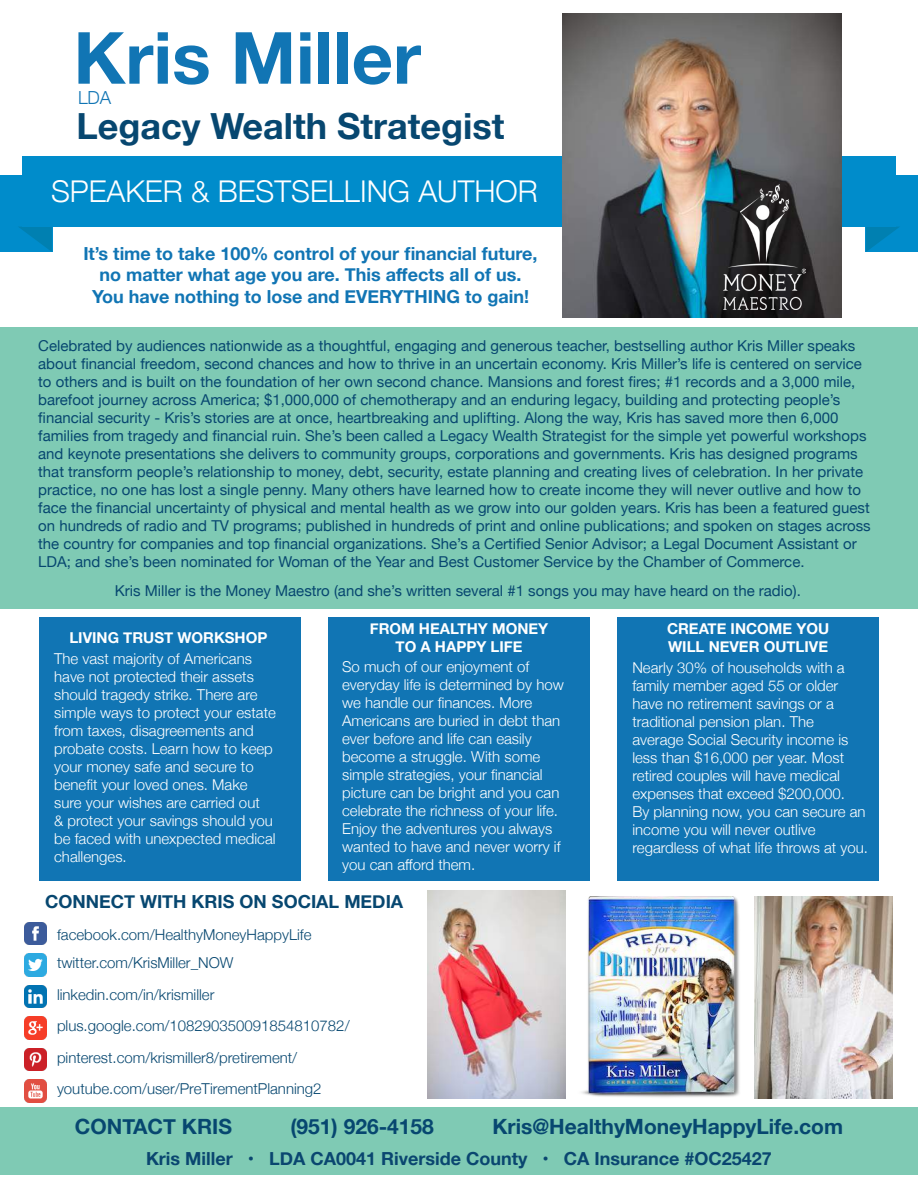
<style>
.page{position:relative;width:918px;height:1188px;background:#fff}
.page>*{position:absolute;margin:0;border:0;box-sizing:border-box;transform-origin:0 0}
.t1{font:700 72px "Helvetica Neue";color:#1175b4}
.t2{font:700 36px "Helvetica Neue";color:#074770}
.t3{font:300 30px "Helvetica Neue";color:#fff}
.t4{font:700 21px "Helvetica Neue";color:#074770}
.t5{font:700 18px/21.6px "Helvetica Neue";color:#1175b4;text-align:center}
.t6{font:700 18px "Helvetica Neue";color:#0a4670}
.t7{font:700 18px "Helvetica Neue";color:#074770}
.t8{font:300 18px "Helvetica Neue";color:#1175b4}
.t9{font:15px/18px "Helvetica Neue";color:#074770}
.t10{font:300 15px/18px "Helvetica Neue";color:#fff}
.t11{font:300 15px/31.5px "Helvetica Neue";color:#074770}
.t12{font:700 15px/18px "Helvetica Neue";color:#fff;text-align:center}
</style>
<div class="page">
<div style="left:866px;top:175px;width:52px;height:77px;background:#008ccb"></div>
<svg style="left:866px;top:227px;width:33px;height:25px"></svg>
<div style="left:0;top:175px;width:52px;height:77px;background:#008ccb"></div>
<svg style="left:19px;top:227px;width:33px;height:25px"></svg>
<div style="left:22px;top:157px;width:874px;height:70px;background:#008ccb"></div>
<img style="left:562px;top:14px;width:279px;height:304px">
<img style="left:723px;top:185px;width:83px;height:124px">
<div style="left:0;top:328px;width:918px;height:281px;background:#7fcab4"></div>
<img style="left:428px;top:891px;width:138px;height:207px">
<img style="left:754px;top:897px;width:139px;height:201px">
<img style="left:581px;top:897px;width:159px;height:201px">
<img style="left:24px;top:922px;width:22px;height:23px">
<img style="left:24px;top:954px;width:22px;height:22px">
<img style="left:24px;top:985px;width:22px;height:23px">
<img style="left:24px;top:1017px;width:22px;height:22px">
<img style="left:24px;top:1048px;width:22px;height:23px">
<img style="left:24px;top:1080px;width:22px;height:22px">
<div style="left:39px;top:617px;width:262px;height:264px;background:#1175b4"></div>
<div style="left:328px;top:617px;width:262px;height:264px;background:#1175b4"></div>
<div style="left:617px;top:617px;width:262px;height:264px;background:#1175b4"></div>
<div style="left:0;top:1107px;width:918px;height:67px;background:#7fcab4"></div>
<h1 class="t1" style="left:74px;top:2px;width:349px">Kris Miller</h1>
<p class="t8" style="left:78px;top:83px;width:35px">LDA</p>
<h2 class="t2" style="left:76px;top:98px;width:429px">Legacy Wealth Strategist</h2>
<h3 class="t3" style="left:51px;top:167px;width:488px">SPEAKER &amp; BESTSELLING AUTHOR</h3>
<p class="t5" style="left:83px;top:243px;width:456px">It’s time to take 100% control of your financial future, no matter what age you are. This affects all of us.<br>You have nothing to lose and EVERYTHING to gain!</p>
<p class="t9" style="left:38px;top:338px;width:834px">Celebrated by audiences nationwide as a thoughtful, engaging and generous teacher, bestselling author Kris Miller speaks about financial freedom, second chances and how to thrive in an uncertain economy. Kris Miller’s life is centered on service to others and is built on the foundation of her own second chance. Mansions and forest fires; #1 records and a 3,000 mile, barefoot journey across America; $1,000,000 of chemotherapy and an enduring legacy, building and protecting people’s financial security - Kris’s stories are at once, heartbreaking and uplifting. Along the way, Kris has saved more then 6,000 families from tragedy and financial ruin. She’s been called a Legacy Wealth Strategist for the simple yet powerful workshops and keynote presentations she delivers to community groups, corporations and governments. Kris has designed programs that transform people’s relationship to money, debt, security, estate planning and creating lives of celebration. In her private practice, no one has lost a single penny. Many others have learned how to create income they will never outlive and how to face the financial uncertainty of physical and mental health as we grow into our golden years. Kris has been a featured guest on hundreds of radio and TV programs; published in hundreds of print and online publications; and spoken on stages across the country for companies and top financial organizations. She’s a Certified Senior Advisor; a Legal Document Assistant or LDA; and she’s been nominated for Woman of the Year and Best Customer Service by the Chamber of Commerce.</p>
<p class="t9" style="left:115px;top:582px;width:687px">Kris Miller is the Money Maestro (and she’s written several #1 songs you may have heard on the radio).</p>
<p class="t12" style="left:69px;top:629px;width:200px">LIVING TRUST WORKSHOP</p>
<p class="t10" style="left:54px;top:649px;width:223px">The vast majority of Americans have not protected their assets should tragedy strike. There are simple ways to protect your estate from taxes, disagreements and probate costs. Learn how to keep your money safe and secure to benefit your loved ones. Make sure your wishes are carried out<br>&amp; protect your savings should you be faced with unexpected medical challenges.</p>
<p class="t12" style="left:370px;top:620px;width:180px">FROM HEALTHY MONEY<br>TO A HAPPY LIFE</p>
<p class="t10" style="left:342px;top:656px;width:223px">So much of our enjoyment of everyday life is determined by how we handle our finances. More<br>Americans are buried in debt than ever before and life can easily become a struggle. With some simple strategies, your financial picture can be bright and you can celebrate the richness of your life.<br>Enjoy the adventures you always wanted to have and never worry if you can afford them.</p>
<p class="t7" style="left:45px;top:888px;width:360px">CONNECT WITH KRIS ON SOCIAL MEDIA</p>
<p class="t11" style="left:57px;top:919px;width:256px;line-height:28.5px">facebook.com/HealthyMoneyHappyLife twitter.com/KrisMiller_NOW</p>
<p class="t11" style="left:57px;top:978px;width:294px">linkedin.com/in/krismiller plus.google.com/108290350091854810782/ pinterest.com/krismiller8/pretirement/ youtube.com/user/PreTirementPlanning2</p>
<p class="t12" style="left:667px;top:620px;width:164px;text-align:left">CREATE INCOME YOU<br>WILL NEVER OUTLIVE</p>
<p class="t10" style="left:632px;top:658px;width:237px">Nearly 30% of households with a family member aged 55 or older have no retirement savings or a traditional pension plan. The average Social Security income is less than $16,000 per year. Most retired couples will have medical expenses that exceed $200,000.<br>By planning now, you can secure an income you will never outlive regardless of what life throws at you.</p>
<h3 class="t4" style="left:75px;top:1110px;width:159px">CONTACT KRIS</h3>
<h3 class="t4" style="left:290px;top:1110px;width:145px">(951) 926-4158</h3>
<h3 class="t4" style="left:492px;top:1110px;width:352px">Kris@HealthyMoneyHappyLife.com</h3>
<p class="t6" style="left:146px;top:1144px;width:628px">Kris Miller • LDA CA0041 Riverside County • CA Insurance #OC25427</p>
</div>
